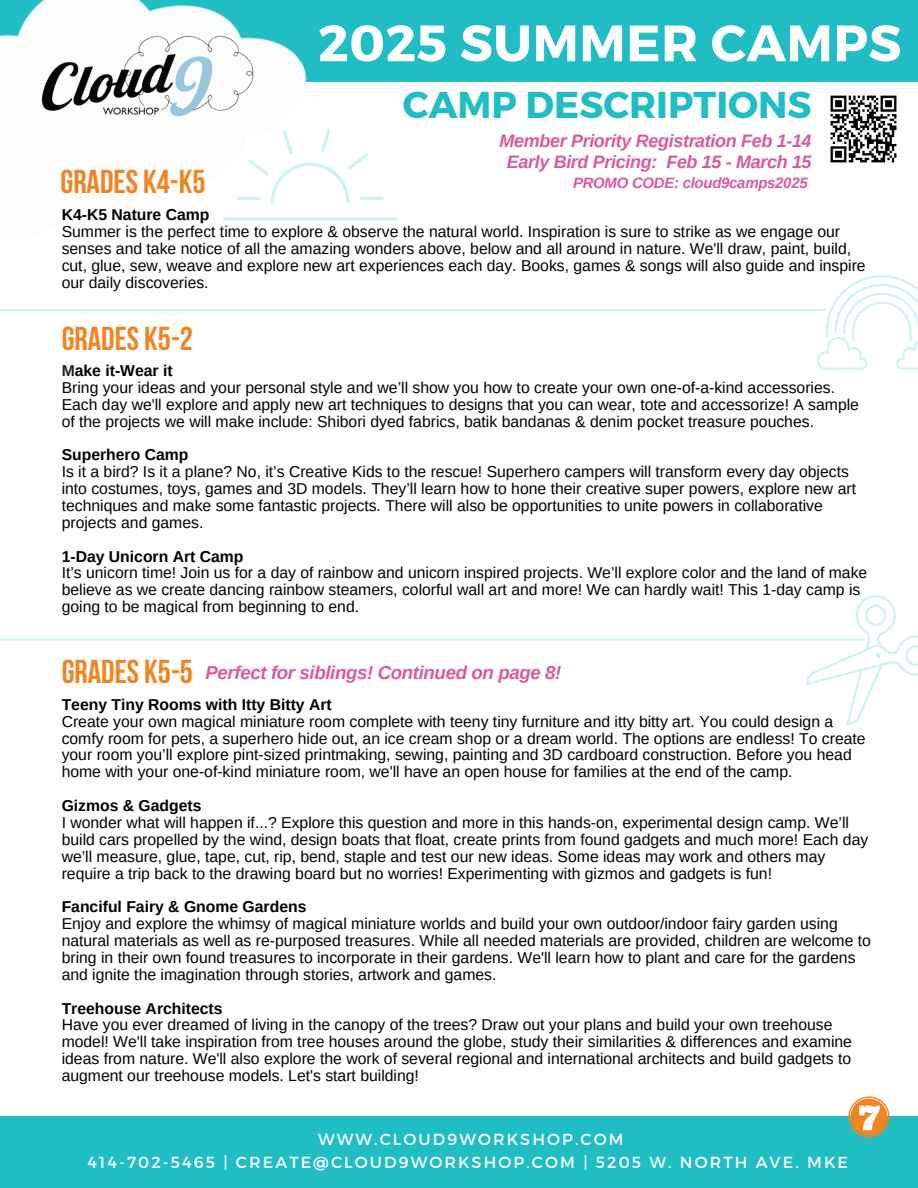
<style>
.page{position:relative;width:918px;height:1188px;background:#fff}
.page>*{position:absolute;margin:0;border:0;box-sizing:border-box;transform-origin:0 0}
.t1{font:700 51px "Montserrat";letter-spacing:.01em;color:#fff}
.t2{font:700 37.35px "Montserrat";color:#21bdc5}
.t3{font:700 33px "Bebas Neue";color:#f08421}
.t4{font:italic 700 18.75px "Arimo";letter-spacing:-.02em;color:#d958a0}
.t5{font:italic 700 18px/21.3px "Arimo";letter-spacing:-.02em;color:#d958a0;text-align:center}
.t6{font:16.05px/23.7px "Montserrat";letter-spacing:.13em;color:#fff;text-align:center}
.t7{font:15.75px/16.8px "Arimo";color:#000}
.t8{font:italic 700 15px "Arimo";letter-spacing:-.02em;color:#d958a0}
.s1{font-weight:700}
.s2{font-weight:700;color:#222}
</style>
<div class="page">
<div style="left:0;top:1117px;width:918px;height:71px;background:#21bdc5"></div>
<div style="left:329px;top:0;width:589px;height:82px;background:#21bdc5"></div>
<img style="left:0;top:0;width:329px;height:218px">
<img style="left:0;top:21px;width:263px;height:114px">
<img style="left:830px;top:95px;width:67px;height:68px">
<hr style="left:0;top:309px;width:826px;height:2px;background:#21bdc5">
<hr style="left:0;top:638px;width:865px;height:3px;background:#21bdc5">
<svg style="left:806px;top:595px;width:112px;height:130px"></svg>
<svg style="left:817px;top:275px;width:101px;height:95px"></svg>
<svg style="left:223px;top:217px;width:174px;height:4px"></svg>
<hr style="left:360px;top:197px;width:24px;height:3px;background:#21bdc5;border-radius:2px">
<svg style="left:248px;top:129px;width:120px;height:75px"></svg>
<hr style="left:237px;top:197px;width:24px;height:3px;background:#21bdc5;border-radius:2px">
<svg style="left:848px;top:1096px;width:42px;height:42px"></svg>
<p class="t1" style="left:318px;top:10px;width:585px">2025 SUMMER CAMPS</p>
<p class="t2" style="left:403px;top:80px;width:410px">CAMP DESCRIPTIONS</p>
<p class="t5" style="left:500px;top:130px;width:314px">Member Priority Registration Feb 1-14<br>Early Bird Pricing: Feb 15 - March 15</p>
<p class="t8" style="left:573px;top:174px;width:236px">PROMO CODE: cloud9camps2025</p>
<h2 class="t7" style="left:62px;top:206px;width:806px"><span class="s1">K4-K5 Nature Camp<br></span>Summer is the perfect time to explore &amp; observe the natural world. Inspiration is sure to strike as we engage our senses and take notice of all the amazing wonders above, below and all around in nature. We'll draw, paint, build, cut, glue, sew, weave and explore new art experiences each day. Books, games &amp; songs will also guide and inspire our daily discoveries.</h2>
<p class="t3" style="left:61px;top:168px;width:146px">GRADES K4-K5</p>
<h6 class="t3" style="left:62px;top:325px;width:133px">GRADES K5-2</h6>
<p class="t7" style="left:62px;top:362px;width:799px"><span class="s2">M</span><span class="s1">ake it-Wear it<br></span>Bring your ideas and your personal style and we’ll show you how to create your own one-of-a-kind accessories.<br>Each day we'll explore and apply new art techniques to designs that you can wear, tote and accessorize! A sample of the projects we will make include: Shibori dyed fabrics, batik bandanas &amp; denim pocket treasure pouches.</p>
<h4 class="t7" style="left:62px;top:446px;width:796px"><span class="s1">Superhero Camp<br></span>Is it a bird? Is it a plane? No, it’s Creative Kids to the rescue! Superhero campers will transform every day objects into costumes, toys, games and 3D models. They’ll learn how to hone their creative super powers, explore new art techniques and make some fantastic projects. There will also be opportunities to unite powers in collaborative projects and games.</h4>
<h3 class="t7" style="left:62px;top:548px;width:807px"><span class="s1">1-Day Unicorn Art Camp<br></span>It’s unicorn time! Join us for a day of rainbow and unicorn inspired projects. We’ll explore color and the land of make believe as we create dancing rainbow steamers, colorful wall art and more! We can hardly wait! This 1-day camp is going to be magical from beginning to end.</h3>
<p class="t3" style="left:62px;top:658px;width:133px">GRADES K5-5</p>
<p class="t7" style="left:62px;top:696px;width:805px"><span class="s1">Teeny Tiny Rooms with Itty Bitty Art<br></span>Create your own magical miniature room complete with teeny tiny furniture and itty bitty art. You could design a comfy room for pets, a superhero hide out, an ice cream shop or a dream world. The options are endless! To create your room you’ll explore pint-sized printmaking, sewing, painting and 3D cardboard construction. Before you head home with your one-of-kind miniature room, we'll have an open house for families at the end of the camp.</p>
<h3 class="t7" style="left:62px;top:797px;width:808px"><span class="s1">Gizmos &amp; Gadgets<br></span>I wonder what will happen if...? Explore this question and more in this hands-on, experimental design camp. We’ll build cars propelled by the wind, design boats that float, create prints from found gadgets and much more! Each day we’ll measure, glue, tape, cut, rip, bend, staple and test our new ideas. Some ideas may work and others may require a trip back to the drawing board but no worries! Experimenting with gizmos and gadgets is fun!</h3>
<h6 class="t7" style="left:62px;top:898px;width:811px"><span class="s1">Fanciful Fairy &amp; Gnome Gardens<br></span>Enjoy and explore the whimsy of magical miniature worlds and build your own outdoor/indoor fairy garden using natural materials as well as re-purposed treasures. While all needed materials are provided, children are welcome to bring in their own found treasures to incorporate in their gardens. We'll learn how to plant and care for the gardens and ignite the imagination through stories, artwork and games.</h6>
<h6 class="t7" style="left:62px;top:1000px;width:792px"><span class="s1">Treehouse Architects<br></span>Have you ever dreamed of living in the canopy of the trees? Draw out your plans and build your own treehouse model! We'll take inspiration from tree houses around the globe, study their similarities &amp; differences and examine ideas from nature. We'll also explore the work of several regional and international architects and build gadgets to augment our treehouse models. Let's start building!</h6>
<h6 class="t4" style="left:206px;top:662px;width:357px">Perfect for siblings! Continued on page 8!</h6>
<p class="t6" style="left:87px;top:1126px;width:762px">WWW.CLOUD9WORKSHOP.COM<br>414-702-5465 | CREATE@CLOUD9WORKSHOP.COM | 5205 W. NORTH AVE. MKE</p>
</div>
